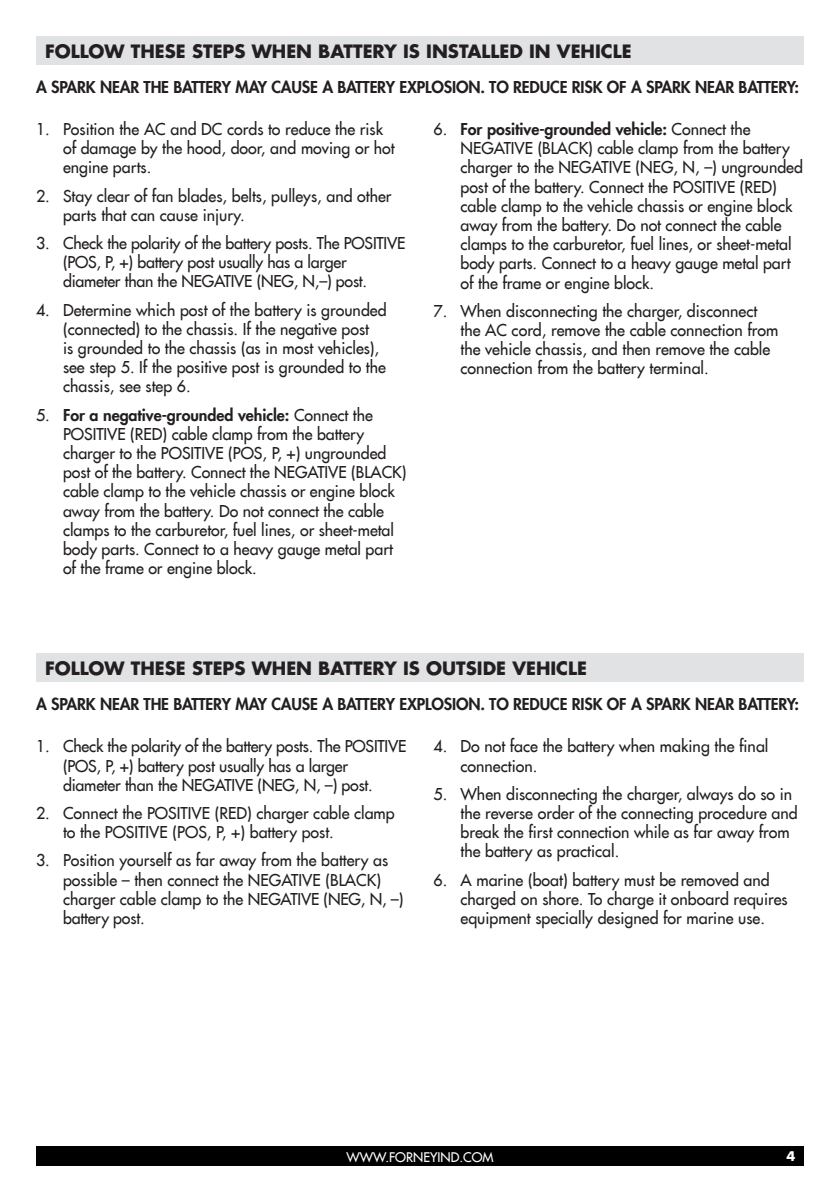
<style>
.page{position:relative;width:840px;height:1188px;background:#fff}
.page>*{position:absolute;margin:0;border:0;box-sizing:border-box;transform-origin:0 0}
.t1{font:700 18px "Futura LT";color:#231f20}
.t2{font:16px/19.2px "Futura LT";color:#231f20}
.t3{font:800 16px "Futura LT";letter-spacing:-.01em;color:#231f20}
.t4{font:13px "Futura LT";color:#fff}
.t5{font:700 13px "Futura LT";color:#fff}
.s1{font-weight:800}
</style>
<div class="page">
<div style="left:36px;top:1147px;width:768px;height:19px;background:#000001"></div>
<div style="left:36px;top:36px;width:768px;height:29px;background:#e1e2e4"></div>
<div style="left:36px;top:653px;width:768px;height:29px;background:#e1e2e4"></div>
<p class="t1" style="left:45px;top:39px;width:588px">FOLLOW THESE STEPS WHEN BATTERY IS INSTALLED IN VEHICLE</p>
<p class="t3" style="left:36px;top:76px;width:764px">A SPARK NEAR THE BATTERY MAY CAUSE A BATTERY EXPLOSION. TO REDUCE RISK OF A SPARK NEAR BATTERY:</p>
<p class="t2" style="left:63px;top:119px;width:333px;text-indent:-27px">1. Position the AC and DC cords to reduce the risk of damage by the hood, door, and moving or hot engine parts.</p>
<p class="t2" style="left:63px;top:186px;width:330px;text-indent:-27px">2. Stay clear of fan blades, belts, pulleys, and other parts that can cause injury.</p>
<p class="t2" style="left:63px;top:233px;width:344px;text-indent:-27px">3. Check the polarity of the battery posts. The POSITIVE (POS, P, +) battery post usually has a larger diameter than the NEGATIVE (NEG, N,–) post.</p>
<p class="t2" style="left:63px;top:300px;width:325px;text-indent:-27px">4. Determine which post of the battery is grounded (connected) to the chassis. If the negative post<br>is grounded to the chassis (as in most vehicles), see step 5. If the positive post is grounded to the chassis, see step 6.</p>
<p class="t2" style="left:63px;top:405px;width:345px;text-indent:-27px">5. <span class="s1">For a negative-grounded vehicle:</span> Connect the POSITIVE (RED) cable clamp from the battery charger to the POSITIVE (POS, P, +) ungrounded post of the battery. Connect the NEGATIVE (BLACK) cable clamp to the vehicle chassis or engine block away from the battery. Do not connect the cable clamps to the carburetor, fuel lines, or sheet-metal body parts. Connect to a heavy gauge metal part of the frame or engine block.</p>
<p class="t2" style="left:460px;top:119px;width:344px;text-indent:-27px">6. <span class="s1">For positive-grounded vehicle:</span> Connect the NEGATIVE (BLACK) cable clamp from the battery charger to the NEGATIVE (NEG, N, –) ungrounded post of the battery. Connect the POSITIVE (RED) cable clamp to the vehicle chassis or engine block away from the battery. Do not connect the cable clamps to the carburetor, fuel lines, or sheet-metal body parts. Connect to a heavy gauge metal part of the frame or engine block.</p>
<p class="t2" style="left:460px;top:301px;width:319px;text-indent:-27px">7. When disconnecting the charger, disconnect the AC cord, remove the cable connection from the vehicle chassis, and then remove the cable connection from the battery terminal.</p>
<p class="t1" style="left:45px;top:657px;width:543px">FOLLOW THESE STEPS WHEN BATTERY IS OUTSIDE VEHICLE</p>
<p class="t3" style="left:36px;top:694px;width:764px">A SPARK NEAR THE BATTERY MAY CAUSE A BATTERY EXPLOSION. TO REDUCE RISK OF A SPARK NEAR BATTERY:</p>
<p class="t2" style="left:63px;top:737px;width:345px;text-indent:-27px">1. Check the polarity of the battery posts. The POSITIVE (POS, P, +) battery post usually has a larger diameter than the NEGATIVE (NEG, N, –) post.</p>
<p class="t2" style="left:63px;top:803px;width:333px;text-indent:-27px">2. Connect the POSITIVE (RED) charger cable clamp to the POSITIVE (POS, P, +) battery post.</p>
<p class="t2" style="left:63px;top:851px;width:342px;text-indent:-27px">3. Position yourself as far away from the battery as possible – then connect the NEGATIVE (BLACK) charger cable clamp to the NEGATIVE (NEG, N, –) battery post.</p>
<p class="t2" style="left:460px;top:737px;width:309px;text-indent:-27px">4. Do not face the battery when making the final connection.</p>
<p class="t2" style="left:460px;top:784px;width:339px;text-indent:-27px">5. When disconnecting the charger, always do so in the reverse order of the connecting procedure and break the first connection while as far away from the battery as practical.</p>
<p class="t2" style="left:460px;top:870px;width:329px;text-indent:-27px">6. A marine (boat) battery must be removed and charged on shore. To charge it onboard requires equipment specially designed for marine use.</p>
<p class="t4" style="left:346px;top:1148px;width:149px">WWW.FORNEYIND.COM</p>
<p class="t5" style="left:786px;top:1148px;width:10px">4</p>
</div>
